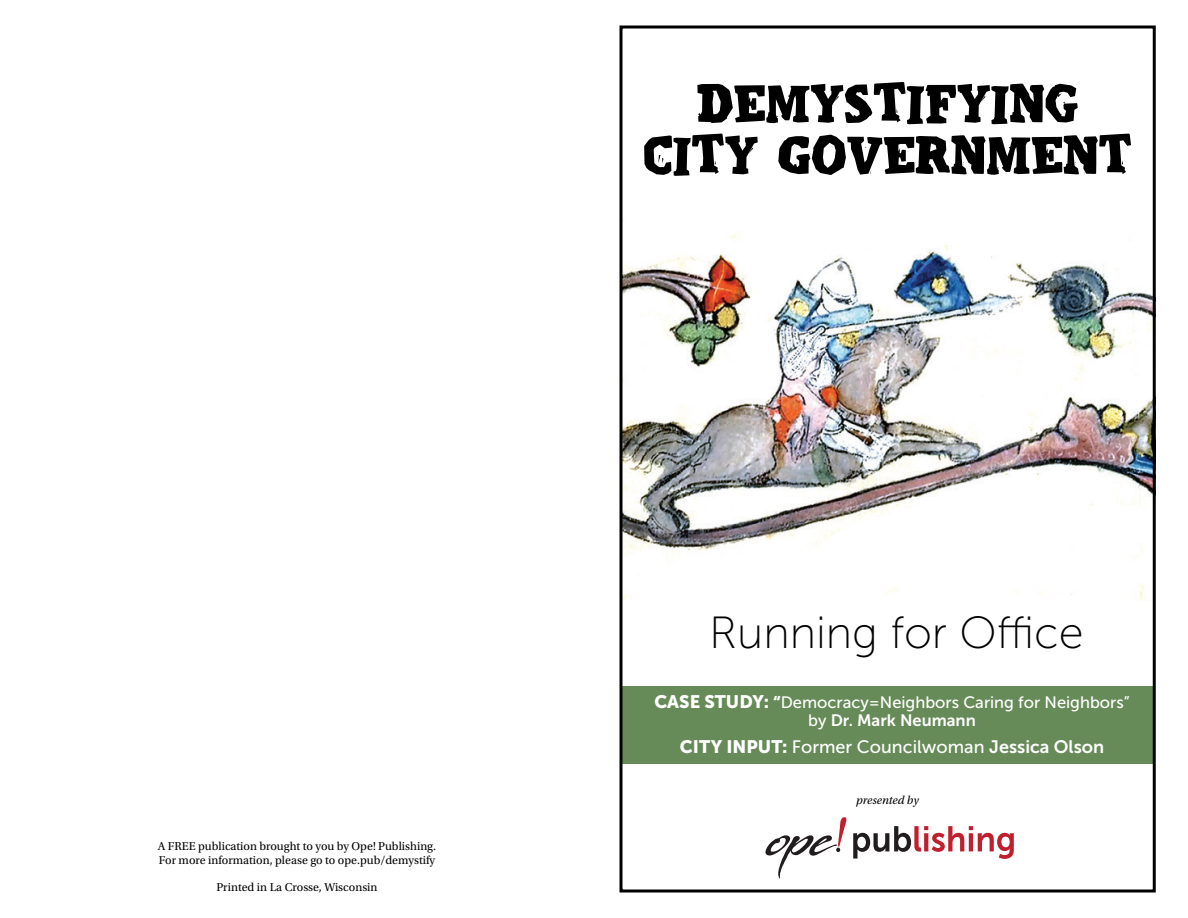
<style>
.page{position:relative;width:1188px;height:918px;background:#fff}
.page>*{position:absolute;margin:0;border:0;box-sizing:border-box;transform-origin:0 0}
.t1{font:55.5px/51.6px "Calango Revi";color:#000;text-align:center}
.t2{font:45px "Museo Sans 100";color:#000}
.t3{font:18px "Museo Sans 500";color:#fff}
.t4{font:16.5px "Museo Sans 500";color:#fff}
.t5{font:16.5px "Museo Sans 700";color:#fff}
.t6{font:12px/13.5px "Utopia Std";color:#000}
.t7{font:italic 12px "Utopia Std";color:#000}
.s1{font-family:"Museo Sans 900";font-size:18px}
.s2{font-family:"Museo Sans 900"}
.s3{font-family:"Museo Sans 500"}
.s4{font-family:"Museo Sans 700"}
</style>
<div class="page">
<img style="left:624px;top:233px;width:528px;height:367px">
<div style="left:621px;top:686px;width:533px;height:78px;background:#678b58"></div>
<div style="left:620px;top:26px;width:536px;height:866px;border:3px solid #000"></div>
<svg style="left:765px;top:817px;width:82px;height:61px"></svg>
<svg style="left:853px;top:826px;width:161px;height:33px"></svg>
<p class="t6" style="left:158px;top:840px;width:280px">A FREE publication brought to you by Ope! Publishing.<br>For more information, please go to ope.pub/demystify</p>
<p class="t6" style="left:216px;top:881px;width:163px">Printed in La Crosse, Wisconsin</p>
<h1 class="t1" style="left:643px;top:78px;width:490px">DEMYSTIFYING<br>CITY GOVERNMENT</h1>
<h2 class="t2" style="left:709px;top:609px;width:376px">Running for Office</h2>
<h3 class="t4" style="left:654px;top:693px;width:477px"><span class="s1">CASE STUDY:</span> <span class="s2">“</span>Democracy=Neighbors Caring for Neighbors”</h3>
<h3 class="t5" style="left:808px;top:711px;width:169px"><span class="s3">by</span> Dr. Mark Neumann</h3>
<h3 class="t3" style="left:680px;top:737px;width:426px"><span class="s2">CITY INPUT:</span> Former Councilwoman <span class="s4">Jessica Olson</span></h3>
<p class="t7" style="left:856px;top:793px;width:64px">presented by</p>
</div>
